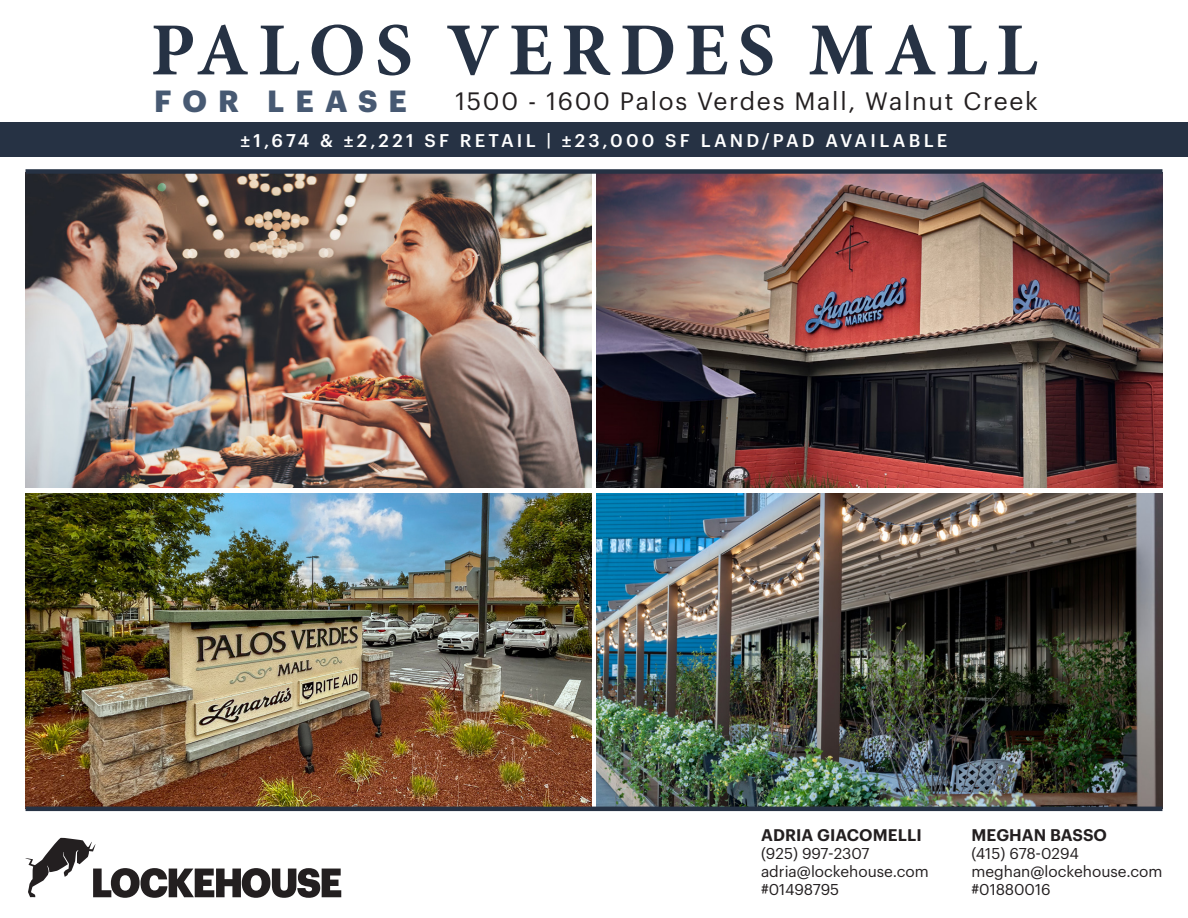
<style>
.page{position:relative;width:1188px;height:918px;background:#fff}
.page>*{position:absolute;margin:0;border:0;box-sizing:border-box;transform-origin:0 0}
.t1{font:700 75px "Minion Pro";letter-spacing:.12em;color:#263244}
.t2{font:700 30px "Graphik";letter-spacing:.37em;color:#475972}
.t3{font:24.6px "Graphik";letter-spacing:.07em;color:#231f20}
.t4{font:500 18px "Graphik";letter-spacing:.18em;color:#fff}
.t5{font:600 16.5px "Graphik";letter-spacing:.005em;color:#231f20}
.t6{font:15.3px/18px "Graphik";color:#231f20}
</style>
<div class="page">
<img style="left:26px;top:174px;width:565px;height:314px">
<img style="left:26px;top:494px;width:565px;height:313px">
<img style="left:597px;top:174px;width:565px;height:314px">
<img style="left:597px;top:494px;width:565px;height:313px">
<div style="left:26px;top:169px;width:1136px;height:5px;background:#263244"></div>
<hr style="left:26px;top:807px;width:1136px;height:4px;background:#263244">
<div style="left:0;top:123px;width:1188px;height:34px;background:#263244"></div>
<svg style="left:25px;top:837px;width:316px;height:61px"></svg>
<h1 class="t1" style="left:150px;top:-2px;width:889px">PALOS VERDES MALL</h1>
<h2 class="t2" style="left:154px;top:78px;width:254px">FOR LEASE</h2>
<h3 class="t3" style="left:455px;top:82px;width:584px">1500 - 1600 Palos Verdes Mall, Walnut Creek</h3>
<p class="t4" style="left:241px;top:127px;width:708px">±1,674 &amp; ±2,221 SF RETAIL | ±23,000 SF LAND/PAD AVAILABLE</p>
<p class="t5" style="left:761px;top:822px;width:162px">ADRIA GIACOMELLI</p>
<p class="t6" style="left:761px;top:843px;width:169px">(925) 997-2307 adria@lockehouse.com #01498795</p>
<p class="t5" style="left:972px;top:822px;width:137px">MEGHAN BASSO</p>
<p class="t6" style="left:972px;top:843px;width:192px">(415) 678-0294 meghan@lockehouse.com #01880016</p>
</div>
